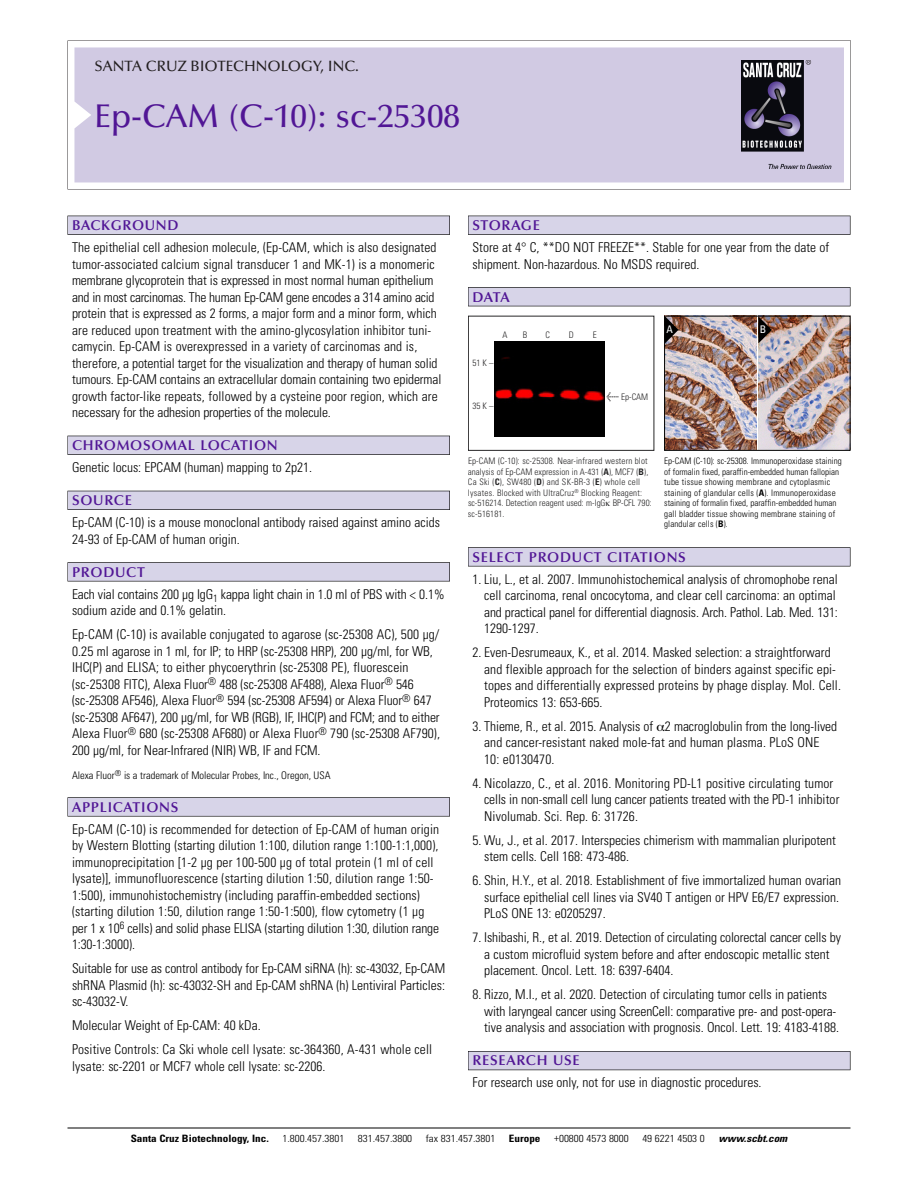
<style>
.page{position:relative;width:918px;height:1188px;background:#fff}
.page>*{position:absolute;margin:0;border:0;box-sizing:border-box;transform-origin:0 0}
.t1{font:500 33px "Optima";color:#511695}
.t2{font:500 15px "Optima";color:#231f20}
.t3{font:600 14.25px "Optima";letter-spacing:.05em;color:#511695}
.t4{font:300 condensed 13.5px/16.5px "Univers";color:#000}
.t5{font:300 condensed 10.5px "Univers";color:#000}
.t6{font:condensed 10.5px "Univers";color:#fff}
.t7{font:300 condensed 10.2px "Univers";color:#000;scale:1.1 1}
.t8{font:700 condensed 10.2px "Univers";color:#000;scale:1.1 1}
.t9{font:italic 700 condensed 10.2px "Univers";color:#000;scale:1.1 1}
.t10{font:300 condensed 9px/10.5px "Univers";letter-spacing:.015em;color:#000}
.t11{font:300 condensed 9px/10.5px "Univers";letter-spacing:.015em;color:#272627}
.s1{font-family:"Meta Plus";font-weight:400;font-stretch:normal;font-size:10.5px}
.s2{font-weight:700}
</style>
<div class="page">
<svg style="left:74px;top:41px;width:777px;height:148px"></svg>
<div style="left:74px;top:47px;width:770px;height:135px;background:#d1cae3"></div>
<img style="left:741px;top:60px;width:90px;height:108px">
<div style="left:68px;top:216px;width:382px;height:19px;background:#535256"></div>
<div style="left:68px;top:216px;width:381px;height:18px;background:#d7d4e8"></div>
<div style="left:68px;top:436px;width:382px;height:19px;background:#525156"></div>
<div style="left:68px;top:436px;width:381px;height:18px;background:#d7d4e8"></div>
<div style="left:68px;top:491px;width:382px;height:19px;background:#515057"></div>
<div style="left:68px;top:491px;width:381px;height:18px;background:#d7d4e8"></div>
<div style="left:68px;top:562px;width:382px;height:19px;background:#575659"></div>
<div style="left:68px;top:563px;width:381px;height:18px;background:#d7d4e8"></div>
<svg style="left:68px;top:797px;width:382px;height:20px"></svg>
<div style="left:68px;top:798px;width:381px;height:18px;background:#d7d4e8"></div>
<div style="left:468px;top:216px;width:382px;height:19px;background:#535256"></div>
<div style="left:468px;top:216px;width:382px;height:18px;background:#d7d4e8"></div>
<div style="left:468px;top:287px;width:382px;height:19px;background:#515155"></div>
<div style="left:468px;top:288px;width:382px;height:18px;background:#d7d4e8"></div>
<div style="left:468px;top:547px;width:382px;height:19px;background:#575659"></div>
<div style="left:468px;top:548px;width:382px;height:18px;background:#d7d4e8"></div>
<div style="left:468px;top:1051px;width:382px;height:19px;background:#54535b"></div>
<div style="left:468px;top:1052px;width:382px;height:18px;background:#d7d4e8"></div>
<hr style="left:68px;top:1128px;width:782px;height:1px;background:#000">
<div style="left:468px;top:316px;width:186px;height:135px;border:1px solid #272627"></div>
<img style="left:495px;top:341px;width:109px;height:95px">
<img style="left:758px;top:318px;width:90px;height:131px">
<img style="left:666px;top:318px;width:90px;height:131px">
<div style="left:664px;top:316px;width:186px;height:135px;border:1px solid #000"></div>
<svg style="left:758px;top:316px;width:14px;height:27px"></svg>
<svg style="left:665px;top:316px;width:13px;height:27px"></svg>
<p class="t2" style="left:94px;top:60px;width:266px">SANTA CRUZ BIOTECHNOLOGY, INC.</p>
<p class="t1" style="left:94px;top:102px;width:367px">Ep-CAM (C-10): sc-25308</p>
<p class="t3" style="left:72px;top:219px;width:108px">BACKGROUND</p>
<p class="t4" style="left:72px;top:240px;width:371px">The epithelial cell adhesion molecule, (Ep-CAM, which is also designated tumor-associated calcium signal transducer 1 and MK-1) is a monomeric membrane glycoprotein that is expressed in most normal human epithelium and in most carcinomas. The human Ep-CAM gene encodes a 314 amino acid protein that is expressed as 2 forms, a major form and a minor form, which are reduced upon treatment with the amino-glycosylation inhibitor tuni&shy;camycin. Ep-CAM is overexpressed in a variety of carcinomas and is, therefore, a potential target for the visualization and therapy of human solid tumours. Ep-CAM contains an extracellular domain containing two epidermal growth factor-like repeats, followed by a cysteine poor region, which are necessary for the adhesion properties of the molecule.</p>
<p class="t3" style="left:72px;top:439px;width:207px">CHROMOSOMAL LOCATION</p>
<p class="t4" style="left:72px;top:460px;width:242px">Genetic locus: EPCAM (human) mapping to 2p21.</p>
<p class="t3" style="left:72px;top:494px;width:61px">SOURCE</p>
<p class="t4" style="left:72px;top:516px;width:370px">Ep-CAM (C-10) is a mouse monoclonal antibody raised against amino acids<br>24-93 of Ep-CAM of human origin.</p>
<p class="t3" style="left:72px;top:566px;width:74px">PRODUCT</p>
<p class="t4" style="left:72px;top:587px;width:374px">Each vial contains 200 µg IgG<sub>1</sub> kappa light chain in 1.0 ml of PBS with &lt; 0.1% sodium azide and 0.1% gelatin.</p>
<p class="t4" style="left:72px;top:628px;width:370px">Ep-CAM (C-10) is available conjugated to agarose (sc-25308 AC), 500 µg/ 0.25 ml agarose in 1 ml, for IP; to HRP (sc-25308 HRP), 200 µg/ml, for WB, IHC(P) and ELISA; to either phycoerythrin (sc-25308 PE), fluorescein (sc-25308 FITC), Alexa Fluor<sup>®</sup> 488 (sc-25308 AF488), Alexa Fluor<sup>®</sup> 546 (sc-25308 AF546), Alexa Fluor<sup>®</sup> 594 (sc-25308 AF594) or Alexa Fluor<sup>®</sup> 647 (sc-25308 AF647), 200 µg/ml, for WB (RGB), IF, IHC(P) and FCM; and to either Alexa Fluor<sup>®</sup> 680 (sc-25308 AF680) or Alexa Fluor<sup>®</sup> 790 (sc-25308 AF790), 200 µg/ml, for Near-Infrared (NIR) WB, IF and FCM.</p>
<p class="t5" style="left:72px;top:771px;width:260px">Alexa Fluor<sup>®</sup> is a trademark of Molecular Probes, Inc., Oregon, USA</p>
<p class="t3" style="left:72px;top:801px;width:108px">APPLICATIONS</p>
<p class="t4" style="left:72px;top:822px;width:369px">Ep-CAM (C-10) is recommended for detection of Ep-CAM of human origin by Western Blotting (starting dilution 1:100, dilution range 1:100-1:1,000), immunoprecipitation [1-2 µg per 100-500 µg of total protein (1 ml of cell lysate)], immunofluorescence (starting dilution 1:50, dilution range 1:50- 1:500), immunohistochemistry (including paraffin-embedded sections) (starting dilution 1:50, dilution range 1:50-1:500), flow cytometry (1 µg per 1 x 10<sup>6</sup> cells) and solid phase ELISA (starting dilution 1:30, dilution range 1:30-1:3000).</p>
<p class="t4" style="left:72px;top:962px;width:375px;text-align:justify">Suitable for use as control antibody for Ep-CAM siRNA (h): sc-43032, Ep-CAM shRNA Plasmid (h): sc-43032-SH and Ep-CAM shRNA (h) Lentiviral Particles: sc-43032-V.</p>
<p class="t4" style="left:72px;top:1019px;width:190px">Molecular Weight of Ep-CAM: 40 kDa.</p>
<p class="t4" style="left:72px;top:1043px;width:362px">Positive Controls: Ca Ski whole cell lysate: sc-364360, A-431 whole cell lysate: sc-2201 or MCF7 whole cell lysate: sc-2206.</p>
<p class="t3" style="left:473px;top:219px;width:69px">STORAGE</p>
<p class="t4" style="left:473px;top:240px;width:358px">Store at 4° C, **DO NOT FREEZE**. Stable for one year from the date of shipment. Non-hazardous. No MSDS required.</p>
<p class="t3" style="left:473px;top:291px;width:39px">DATA</p>
<p class="t11" style="left:473px;top:358px;width:22px">51K–</p>
<p class="t11" style="left:473px;top:402px;width:22px">35K–</p>
<p class="t11" style="left:503px;top:330px;width:7px">A</p>
<p class="t11" style="left:523px;top:330px;width:6px">B</p>
<p class="t11" style="left:545px;top:330px;width:6px">C</p>
<p class="t11" style="left:569px;top:330px;width:7px">D</p>
<p class="t11" style="left:593px;top:330px;width:5px">E</p>
<p class="t11" style="left:607px;top:393px;width:43px"><span class="s1">&lt;</span> Ep-CAM</p>
<p class="t6" style="left:667px;top:325px;width:8px">A</p>
<p class="t6" style="left:760px;top:325px;width:8px">B</p>
<p class="t11" style="left:468px;top:457px;width:185px">Ep-CAM (C-10): sc-25308. Near-infrared western blot analysis of Ep-CAM expression in A-431 (<span class="s2">A</span>), MCF7 (<span class="s2">B</span>), Ca Ski (<span class="s2">C</span>), SW480 (<span class="s2">D</span>) and SK-BR-3 (<span class="s2">E</span>) whole cell lysates. Blocked with UltraCruz<sup>®</sup> Blocking Reagent: sc-516214. Detection reagent used: m-IgG BP-CFL 790: sc-516181.</p>
<p class="t10" style="left:664px;top:457px;width:179px">Ep-CAM (C-10): sc-25308. Immunoperoxidase staining of formalin fixed, paraffin-embedded human fallopian tube tissue showing membrane and cytoplasmic staining of glandular cells (<span class="s2">A</span>). Immunoperoxidase staining of formalin fixed, paraffin-embedded human gall bladder tissue showing membrane staining of glandular cells (<span class="s2">B</span>).</p>
<p class="t3" style="left:473px;top:551px;width:215px">SELECT PRODUCT CITATIONS</p>
<p class="t4" style="left:484px;top:572px;width:355px;text-indent:-12px">1. Liu, L., et al. 2007. Immunohistochemical analysis of chromophobe renal cell carcinoma, renal oncocytoma, and clear cell carcinoma: an optimal and practical panel for differential diagnosis. Arch. Pathol. Lab. Med. 131:<br>1290-1297.</p>
<p class="t4" style="left:484px;top:646px;width:358px;text-indent:-12px">2. Even-Desrumeaux, K., et al. 2014. Masked selection: a straightforward and flexible approach for the selection of binders against specific epi&shy;topes and differentially expressed proteins by phage display. Mol. Cell.<br>Proteomics 13: 653-665.</p>
<p class="t4" style="left:484px;top:719px;width:355px;text-indent:-12px">3. Thieme, R., et al. 2015. Analysis of 2 macroglobulin from the long-lived and cancer-resistant naked mole-fat and human plasma. PLoS ONE<br>10: e0130470.</p>
<p class="t4" style="left:484px;top:776px;width:357px;text-indent:-12px">4. Nicolazzo, C., et al. 2016. Monitoring PD-L1 positive circulating tumor cells in non-small cell lung cancer patients treated with the PD-1 inhibitor<br>Nivolumab. Sci. Rep. 6: 31726.</p>
<p class="t4" style="left:484px;top:833px;width:353px;text-indent:-12px">5. Wu, J., et al. 2017. Interspecies chimerism with mammalian pluripotent stem cells. Cell 168: 473-486.</p>
<p class="t4" style="left:484px;top:874px;width:358px;text-indent:-12px">6. Shin, H.Y., et al. 2018. Establishment of five immortalized human ovarian surface epithelial cell lines via SV40 T antigen or HPV E6/E7 expression.<br>PLoS ONE 13: e0205297.</p>
<p class="t4" style="left:484px;top:931px;width:358px;text-indent:-12px">7. Ishibashi, R., et al. 2019. Detection of circulating colorectal cancer cells by a custom microfluid system before and after endoscopic metallic stent placement. Oncol. Lett. 18: 6397-6404.</p>
<p class="t4" style="left:484px;top:988px;width:356px;text-indent:-12px">8. Rizzo, M.I., et al. 2020. Detection of circulating tumor cells in patients with laryngeal cancer using ScreenCell: comparative pre- and post-opera&shy;tive analysis and association with prognosis. Oncol. Lett. 19: 4183-4188.</p>
<p class="t3" style="left:473px;top:1055px;width:109px">RESEARCH USE</p>
<p class="t4" style="left:473px;top:1076px;width:291px">For research use only, not for use in diagnostic procedures.</p>
<p class="t8" style="left:131px;top:1135px;width:127px">Santa Cruz Biotechnology, Inc.</p>
<p class="t7" style="left:282px;top:1135px;width:58px">1.800.457.3801</p>
<p class="t7" style="left:358px;top:1135px;width:51px">831.457.3800</p>
<p class="t7" style="left:426px;top:1135px;width:65px">fax 831.457.3801</p>
<p class="t8" style="left:509px;top:1135px;width:30px">Europe</p>
<p class="t7" style="left:554px;top:1135px;width:69px">+00800 4573 8000</p>
<p class="t7" style="left:642px;top:1135px;width:58px">49 6221 4503 0</p>
<p class="t9" style="left:719px;top:1135px;width:66px">www.scbt.com</p>
</div>
